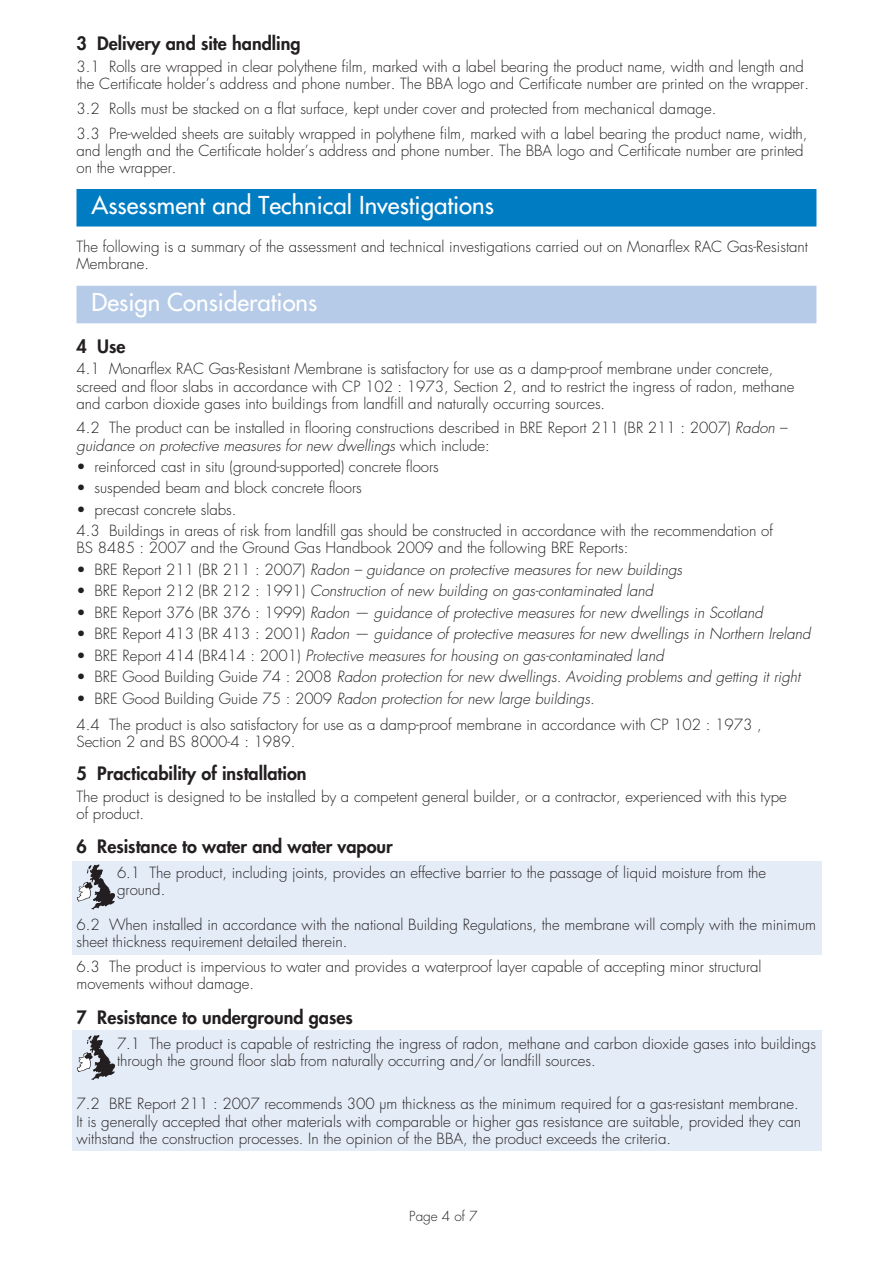
<style>
.page{position:relative;width:893px;height:1263px;background:#fff}
.page>*{position:absolute;margin:0;border:0;box-sizing:border-box;transform-origin:0 0}
.t1{font:24px "Futura";color:#fff}
.t2{font:800 18px "Futura";color:#231f20}
.t3{font:300 15px/17.2px "Futura";color:#231f20}
.t4{font:italic 300 15px "Futura";color:#231f20}
.t5{font:300 13.5px "Futura";color:#231f20}
.s1{font-style:italic}
.s2{font-style:normal}
</style>
<div class="page">
<div style="left:72px;top:1030px;width:749px;height:121px;background:#e4ecf7"></div>
<div style="left:72px;top:861px;width:749px;height:94px;background:#e4ecf7"></div>
<div style="left:76px;top:189px;width:740px;height:37px;background:#007cc2"></div>
<div style="left:76px;top:286px;width:740px;height:37px;background:#b6cbe8"></div>
<svg style="left:77px;top:864px;width:38px;height:45px"></svg>
<svg style="left:77px;top:1035px;width:38px;height:45px"></svg>
<p class="t2" style="left:76px;top:32px;width:226px">3 Delivery and site handling</p>
<p class="t3" style="left:76px;top:58px;width:734px">3.1 Rolls are wrapped in clear polythene film, marked with a label bearing the product name, width and length and the Certificate holder’s address and phone number. The BBA logo and Certificate number are printed on the wrapper.</p>
<p class="t3" style="left:76px;top:97px;width:733px;line-height:24.8px">3.2 Rolls must be stacked on a flat surface, kept under cover and protected from mechanical damage.<br>3.3 Pre-welded sheets are suitably wrapped in polythene film, marked with a label bearing the product name, width,</p>
<p class="t3" style="left:76px;top:142px;width:729px">and length and the Certificate holder’s address and phone number. The BBA logo and Certificate number are printed on the wrapper.</p>
<h1 class="t1" style="left:91px;top:190px;width:404px">Assessment and Technical Investigations</h1>
<p class="t3" style="left:76px;top:238px;width:733px">The following is a summary of the assessment and technical investigations carried out on Monarflex RAC Gas-Resistant<br>Membrane.</p>
<h1 class="t1" style="left:91px;top:287px;width:227px">Design Considerations</h1>
<p class="t2" style="left:76px;top:334px;width:51px">4 Use</p>
<p class="t3" style="left:76px;top:361px;width:719px">4.1 Monarflex RAC Gas-Resistant Membrane is satisfactory for use as a damp-proof membrane under concrete, screed and floor slabs in accordance with CP 102 : 1973, Section 2, and to restrict the ingress of radon, methane and carbon dioxide gases into buildings from landfill and naturally occurring sources.</p>
<p class="t3" style="left:76px;top:420px;width:712px">4.2 The product can be installed in flooring constructions described in BRE Report 211 (BR 211 : 2007) <span class="s1">Radon – guidance on protective measures for new dwellings</span> which include:</p>
<p class="t3" style="left:76px;top:458px;width:364px">• reinforced cast in situ (ground-supported) concrete floors</p>
<p class="t3" style="left:76px;top:480px;width:287px">• suspended beam and block concrete floors</p>
<p class="t3" style="left:76px;top:499px;width:698px;line-height:21.5px">• precast concrete slabs.<br>4.3 Buildings in areas of risk from landfill gas should be constructed in accordance with the recommendation of</p>
<p class="t3" style="left:76px;top:540px;width:553px">BS 8485 : 2007 and the Ground Gas Handbook 2009 and the following BRE Reports:</p>
<p class="t4" style="left:76px;top:560px;width:607px"><span class="s2">• BRE Report 211 (BR 211 : 2007)</span> Radon – guidance on protective measures for new buildings</p>
<p class="t4" style="left:76px;top:582px;width:578px"><span class="s2">• BRE Report 212 (BR 212 : 1991)</span> Construction of new building on gas-contaminated land</p>
<p class="t4" style="left:76px;top:603px;width:688px"><span class="s2">• BRE Report 376 (BR 376 : 1999)</span> Radon — guidance of protective measures for new dwellings in Scotland</p>
<p class="t4" style="left:76px;top:624px;width:735px"><span class="s2">• BRE Report 413 (BR 413 : 2001)</span> Radon — guidance of protective measures for new dwellings in Northern Ireland</p>
<p class="t4" style="left:76px;top:646px;width:589px"><span class="s2">• BRE Report 414 (BR414 : 2001)</span> Protective measures for housing on gas-contaminated land</p>
<p class="t4" style="left:76px;top:667px;width:725px"><span class="s2">• BRE Good Building Guide 74 : 2008</span> Radon protection for new dwellings. Avoiding problems and getting it right</p>
<p class="t3" style="left:76px;top:686px;width:687px;line-height:25.8px">• BRE Good Building Guide 75 : 2009 <span class="s1">Radon protection for new large buildings.<br></span>4.4 The product is also satisfactory for use as a damp-proof membrane in accordance with CP 102 : 1973 ,</p>
<p class="t3" style="left:76px;top:733px;width:221px">Section 2 and BS 8000-4 : 1989.</p>
<p class="t2" style="left:76px;top:762px;width:232px">5 Practicability of installation</p>
<p class="t3" style="left:76px;top:788px;width:712px">The product is designed to be installed by a competent general builder, or a contractor, experienced with this type of product.</p>
<p class="t2" style="left:76px;top:835px;width:318px">6 Resistance to water and water vapour</p>
<p class="t3" style="left:117px;top:864px;width:651px">6.1 The product, including joints, provides an effective barrier to the passage of liquid moisture from the ground.</p>
<p class="t3" style="left:76px;top:916px;width:741px">6.2 When installed in accordance with the national Building Regulations, the membrane will comply with the minimum sheet thickness requirement detailed therein.</p>
<p class="t3" style="left:76px;top:958px;width:687px">6.3 The product is impervious to water and provides a waterproof layer capable of accepting minor structural movements without damage.</p>
<p class="t2" style="left:76px;top:1006px;width:278px">7 Resistance to underground gases</p>
<p class="t3" style="left:117px;top:1035px;width:700px">7.1 The product is capable of restricting the ingress of radon, methane and carbon dioxide gases into buildings through the ground floor slab from naturally occurring and/or landfill sources.</p>
<p class="t3" style="left:76px;top:1096px;width:726px">7.2 BRE Report 211 : 2007 recommends 300 µm thickness as the minimum required for a gas-resistant membrane.<br>It is generally accepted that other materials with comparable or higher gas resistance are suitable, provided they can withstand the construction processes. In the opinion of the BBA, the product exceeds the criteria.</p>
<p class="t5" style="left:409px;top:1208px;width:70px">Page 4 of 7</p>
</div>
